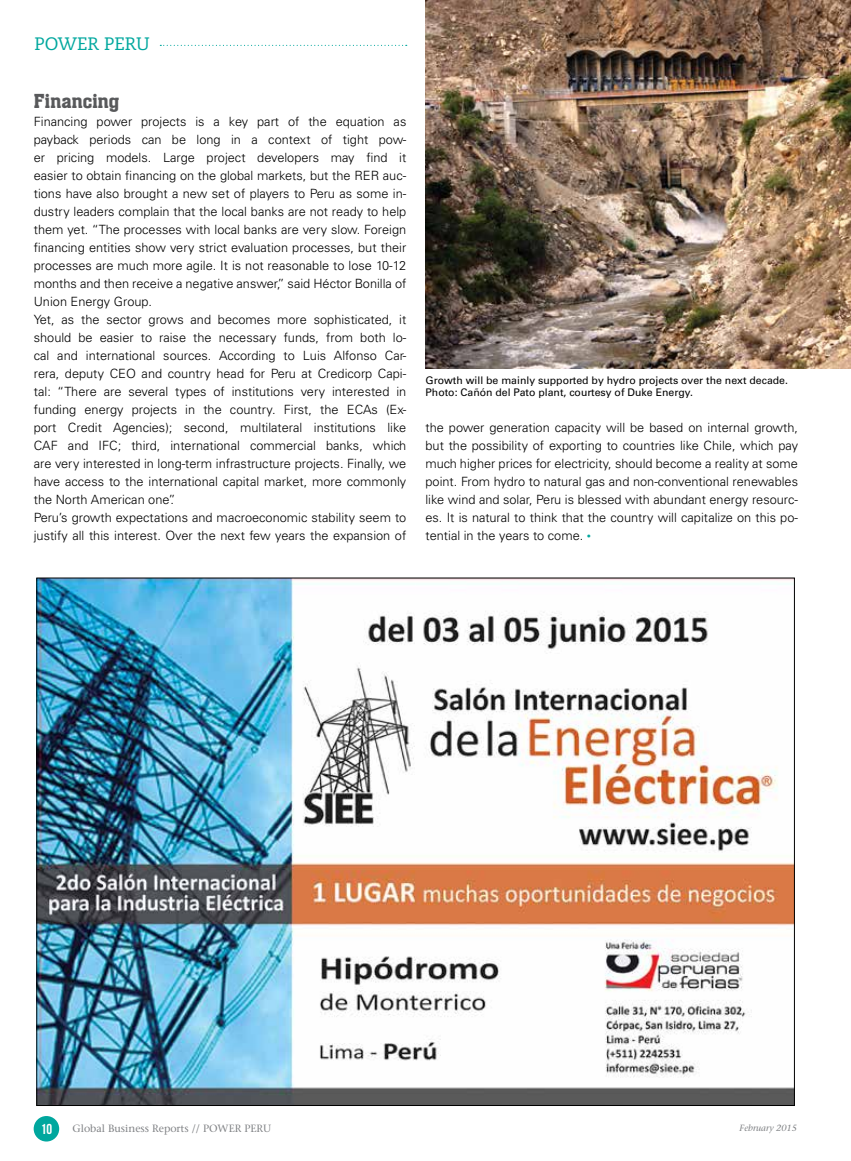
<style>
.page{position:relative;width:851px;height:1161px;background:#fff}
.page>*{position:absolute;margin:0;border:0;box-sizing:border-box;transform-origin:0 0}
.t1{font:21px "Aachen Medium Plain";letter-spacing:.005em;color:#58595b}
.t2{font:18px "Caecilia LT Std";color:#00a79e}
.t3{font:14.4px "Bebas Neue";color:#fff}
.t4{font:300 12.75px/18px "Univers LT Std";color:#000}
.t5{font:10.5px/12px "Univers LT Std";color:#000}
.t6{font:500 10.5px "Stone Serif Std";color:#808285}
.t7{font:italic 500 9px "Stone Serif Std";color:#808285}
.s1{font-family:"Joanna MT Std";font-weight:400;font-size:12px;color:#00a79e}
</style>
<div class="page">
<div style="left:34px;top:1116px;width:25px;height:25px;background:#00a79e;border-radius:50%"></div>
<svg style="left:160px;top:45px;width:246px;height:1px"></svg>
<img style="left:39px;top:580px;width:753px;height:523px">
<img style="left:425px;top:0;width:425px;height:368px">
<h2 class="t2" style="left:34px;top:34px;width:117px">POWER PERU</h2>
<h1 class="t1" style="left:34px;top:90px;width:87px">Financing</h1>
<p class="t4" style="left:34px;top:112px;width:374px">Financing power projects is a key part of the equation as payback periods can be long in a context of tight pow&shy;er pricing models. Large project developers may find it easier to obtain financing on the global markets, but the RER auc&shy;tions have also brought a new set of players to Peru as some in&shy;dustry leaders complain that the local banks are not ready to help them yet. “The processes with local banks are very slow. Foreign financing entities show very strict evaluation processes, but their processes are much more agile. It is not reasonable to lose 10-12 months and then receive a negative answer,” said Héctor Bonilla of Union Energy Group.<br>Yet, as the sector grows and becomes more sophisticated, it should be easier to raise the necessary funds, from both lo&shy;cal and international sources. According to Luis Alfonso Car&shy;rera, deputy CEO and country head for Peru at Credicorp Capi&shy;tal: “There are several types of institutions very interested in funding energy projects in the country. First, the ECAs (Ex&shy;port Credit Agencies); second, multilateral institutions like CAF and IFC; third, international commercial banks, which are very interested in long-term infrastructure projects. Finally, we have access to the international capital market, more commonly the North American one”.<br>Peru’s growth expectations and macroeconomic stability seem to justify all this interest. Over the next few years the expansion of</p>
<p class="t5" style="left:425px;top:374px;width:364px">Growth will be mainly supported by hydro projects over the next decade.<br>Photo: Cañón del Pato plant, courtesy of Duke Energy.</p>
<p class="t4" style="left:425px;top:418px;width:374px;text-align:justify">the power generation capacity will be based on internal growth, but the possibility of exporting to countries like Chile, which pay much higher prices for electricity, should become a reality at some point. From hydro to natural gas and non-conventional renewables like wind and solar, Peru is blessed with abundant energy resourc&shy;es. It is natural to think that the country will capitalize on this po&shy;tential in the years to come. <span class="s1">•</span></p>
<p class="t3" style="left:41px;top:1121px;width:13px">10</p>
<p class="t6" style="left:72px;top:1122px;width:200px">Global Business Reports // POWER PERU</p>
<p class="t7" style="left:739px;top:1123px;width:59px">February 2015</p>
</div>
